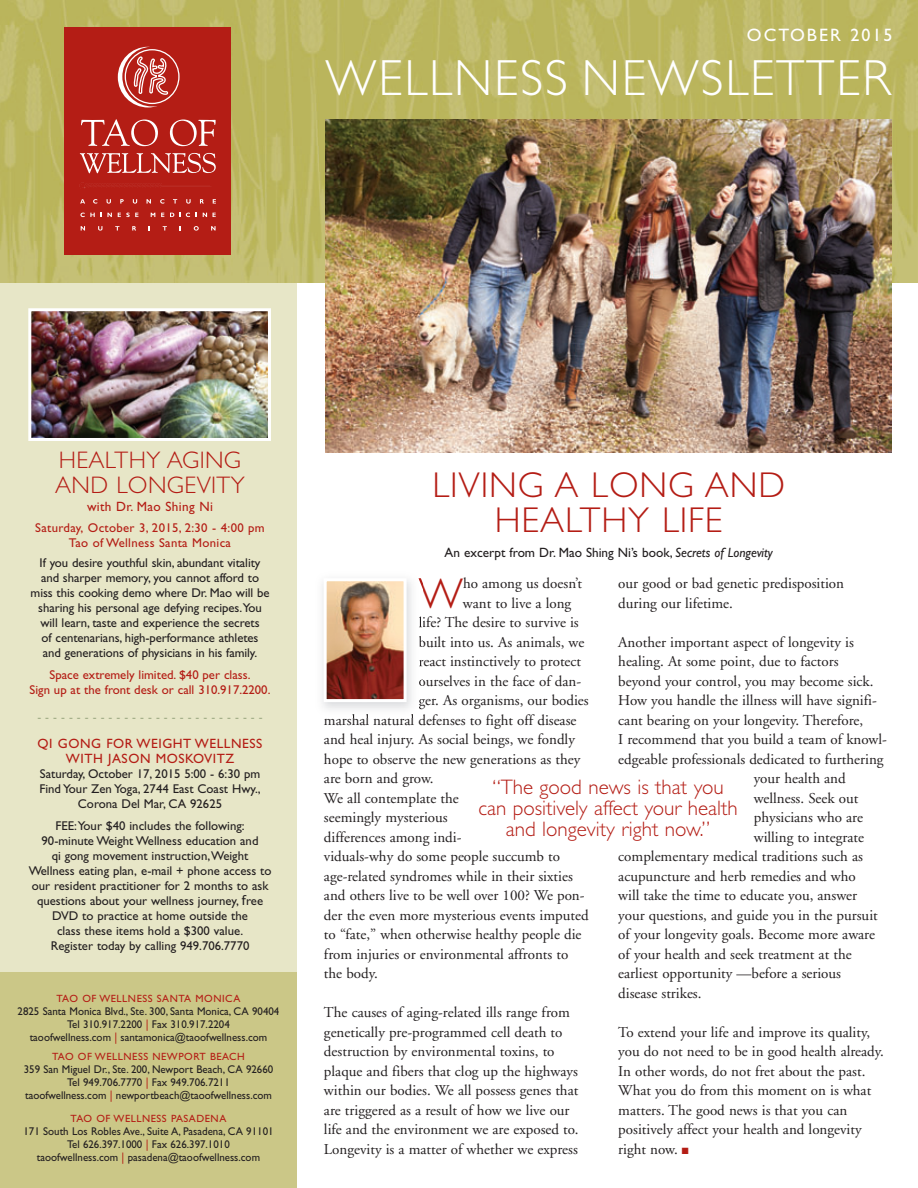
<style>
.page{position:relative;width:918px;height:1188px;background:#fff}
.page>*{position:absolute;margin:0;border:0;box-sizing:border-box;transform-origin:0 0}
.t1{font:300 51px "Gill Sans";letter-spacing:.035em;color:#fff}
.t2{font:300 43.2px "Gill Sans";color:#b41d15}
.t3{font:300 36px/34.5px "Gill Sans";letter-spacing:.025em;color:#b41d15;text-align:center}
.t4{font:300 24px/25.5px "Gill Sans";letter-spacing:.015em;color:#b41d15}
.t5{font:300 21px/21px "Gill Sans";color:#b41d15;text-align:center}
.t6{font:18px "Gill Sans";letter-spacing:.11em;color:#fff}
.t7{font:15px/19.5px "Adobe Garamond";color:#231f20}
.t8{font:13.5px/15px "Gill Sans";letter-spacing:.04em;color:#b41d15;text-align:center}
.t9{font:13.5px "Gill Sans";color:#231f20}
.t10{font:12.75px/15px "Gill Sans";color:#231f20;text-align:center}
.t11{font:12.75px/14.9px "Gill Sans";color:#b41d15;text-align:center}
.t12{font:12.75px/14.9px "Gill Sans";letter-spacing:.025em;color:#b41d15;text-align:center}
.t13{font:12px "Gill Sans";color:#9fab84}
.t14{font:11.25px/13px "Gill Sans";color:#231f20;text-align:center}
.t15{font:10.5px "Gill Sans";letter-spacing:.05em;color:#b41d15}
.s1{font-family:"Lucida Grande"}
.s2{color:#b41d15}
.s3{font-style:italic}
</style>
<div class="page">
<div style="left:0;top:278px;width:297px;height:697px;background:#e7e6c7"></div>
<img style="left:0;top:0;width:918px;height:283px">
<svg style="left:64px;top:27px;width:167px;height:227px;background:#b92d26"></svg>
<div style="left:0;top:972px;width:297px;height:216px;background:#cbc787"></div>
<img style="left:325px;top:120px;width:566px;height:332px">
<img style="left:322px;top:578px;width:100px;height:140px">
<svg style="left:419px;top:578px;width:3px;height:11px"></svg>
<svg style="left:419px;top:616px;width:3px;height:11px"></svg>
<svg style="left:419px;top:636px;width:3px;height:11px"></svg>
<svg style="left:419px;top:658px;width:3px;height:8px"></svg>
<svg style="left:419px;top:679px;width:3px;height:7px"></svg>
<svg style="left:419px;top:698px;width:3px;height:11px"></svg>
<svg style="left:351px;top:714px;width:10px;height:4px"></svg>
<img style="left:328px;top:582px;width:75px;height:116px">
<div style="left:324px;top:578px;width:83px;height:124px;border:3px solid #fff"></div>
<img style="left:32px;top:312px;width:235px;height:125px">
<div style="left:28px;top:308px;width:243px;height:133px;border:3px solid #fff"></div>
<p class="t6" style="left:747px;top:28px;width:147px">OCTOBER 2015</p>
<h1 class="t1" style="left:326px;top:58px;width:567px">WELLNESS NEWSLETTER</h1>
<h3 class="t4" style="left:55px;top:449px;width:191px">HEALTHY AGING<br>AND LONGEVITY</h3>
<p class="t8" style="left:87px;top:500px;width:128px">with Dr. Mao Shing Ni</p>
<p class="t12" style="left:35px;top:521px;width:231px">Saturday, October 3, 2015, 2:30 - 4:00 pm<br>Tao of Wellness Santa Monica</p>
<p class="t10" style="left:31px;top:557px;width:240px">If you desire youthful skin, abundant vitality and sharper memory, you cannot afford to miss this cooking demo where Dr. Mao will be sharing his personal age defying recipes.You will learn, taste and experience the secrets<br>of centenarians, high-performance athletes<br>and generations of physicians in his family.</p>
<p class="t11" style="left:30px;top:668px;width:242px">Space extremely limited. $40 per class.<br>Sign up at the front desk or call 310.917.2200.</p>
<p class="t13" style="left:37px;top:712px;width:227px">- - - - - - - - - - - - - - - - - - - - - - - - - - - - -</p>
<p class="t8" style="left:38px;top:737px;width:226px">QI GONG FOR WEIGHT WELLNESS<br>WITH JASON MOSKOVITZ</p>
<p class="t10" style="left:39px;top:767px;width:223px">Saturday, October 17, 2015 5:00 - 6:30 pm<br>Find Your Zen Yoga, 2744 East Coast Hwy.,<br>Corona Del Mar, CA 92625</p>
<p class="t10" style="left:29px;top:820px;width:244px">FEE:Your $40 includes the following:<br>90-minute Weight Wellness education and<br>qi gong movement instruction, Weight Wellness eating plan, e-mail + phone access to our resident practitioner for 2 months to ask questions about your wellness journey, <span class="s1">f</span>ree DVD to practice at home outside the<br>class these items hold a $300 value.<br>Register today by calling 949.706.7770</p>
<p class="t15" style="left:57px;top:995px;width:186px">TAO OF WELLNESS SANTA MONICA</p>
<p class="t14" style="left:18px;top:1006px;width:263px">2825 Santa Monica Blvd., Ste. 300, Santa Monica, CA 90404<br>Tel 310.917.2200 <span class="s2">|</span> Fax 310.917.2204<br>taoofwellness.com <span class="s2">|</span> santamonica@taoofwellness.com</p>
<p class="t15" style="left:52px;top:1052px;width:194px">TAO OF WELLNESS NEWPORT BEACH</p>
<p class="t14" style="left:24px;top:1064px;width:251px">359 San Miguel Dr., Ste. 200, Newport Beach, CA 92660<br>Tel 949.706.7770 <span class="s2">|</span> Fax 949.706.7211<br>taoofwellness.com <span class="s2">|</span> newportbeach@taoofwellness.com</p>
<p class="t15" style="left:71px;top:1114px;width:157px">TAO OF WELLNESS PASADENA</p>
<p class="t14" style="left:23px;top:1126px;width:252px">171 South Los Robles Ave., Suite A, Pasadena, CA 91101<br>Tel 626.397.1000 <span class="s2">|</span> Fax 626.397.1010<br>taoofwellness.com <span class="s2">|</span> pasadena@taoofwellness.com</p>
<h3 class="t3" style="left:432px;top:471px;width:354px">LIVING A LONG AND<br>HEALTHY LIFE</h3>
<p class="t9" style="left:445px;top:547px;width:330px">An excerpt from Dr. Mao Shing Ni’s book, <span class="s3">Secrets of Longevity</span></p>
<p class="t7" style="left:618px;top:575px;width:227px">our good or bad genetic predisposition during our lifetime.</p>
<p class="t7" style="left:618px;top:633px;width:237px">Another important aspect of longevity is</p>
<p class="t7" style="left:618px;top:653px;width:222px">healing. At some point, due to factors</p>
<p class="t7" style="left:618px;top:672px;width:257px">beyond your control, you may become sick.</p>
<p class="t7" style="left:618px;top:692px;width:260px">How you handle the illness will have signifi-</p>
<p class="t7" style="left:618px;top:711px;width:246px">cant bearing on your longevity. Therefore,</p>
<p class="t7" style="left:618px;top:731px;width:270px">I recommend that you build a team of knowl-</p>
<p class="t7" style="left:618px;top:750px;width:267px">edgeable professionals dedicated to furthering</p>
<p class="t7" style="left:754px;top:770px;width:94px">your health and</p>
<p class="t7" style="left:754px;top:789px;width:106px">wellness. Seek out</p>
<p class="t7" style="left:754px;top:809px;width:111px">physicians who are</p>
<p class="t7" style="left:754px;top:828px;width:112px">willing to integrate</p>
<p class="t7" style="left:618px;top:848px;width:246px">complementary medical traditions such as</p>
<p class="t7" style="left:618px;top:867px;width:239px">acupuncture and herb remedies and who</p>
<p class="t7" style="left:618px;top:887px;width:240px">will take the time to educate you, answer</p>
<p class="t7" style="left:618px;top:906px;width:261px">your questions, and guide you in the pursuit</p>
<p class="t7" style="left:618px;top:926px;width:258px">of your longevity goals. Become more aware</p>
<p class="t7" style="left:618px;top:945px;width:235px">of your health and seek treatment at the</p>
<p class="t7" style="left:618px;top:965px;width:224px">earliest opportunity —before a serious</p>
<p class="t7" style="left:618px;top:984px;width:85px">disease strikes.</p>
<p class="t7" style="left:618px;top:1023px;width:267px">To extend your life and improve its quality, you do not need to be in good health already.<br>In other words, do not fret about the past.<br>What you do from this moment on is what matters. The good news is that you can positively affect your health and longevity right now. <span class="s2">■</span></p>
<h2 class="t2" style="left:419px;top:577px;width:46px">W</h2>
<p class="t7" style="left:463px;top:575px;width:121px">ho among us doesn’t</p>
<p class="t7" style="left:463px;top:594px;width:110px">want to live a long</p>
<p class="t7" style="left:419px;top:614px;width:162px">life? The desire to survive is</p>
<p class="t7" style="left:419px;top:633px;width:167px">built into us. As animals, we</p>
<p class="t7" style="left:419px;top:653px;width:164px">react instinctively to protect</p>
<p class="t7" style="left:419px;top:672px;width:164px">ourselves in the face of dan-</p>
<p class="t7" style="left:419px;top:692px;width:172px">ger. As organisms, our bodies</p>
<p class="t7" style="left:324px;top:711px;width:254px">marshal natural defenses to fight off disease</p>
<p class="t7" style="left:324px;top:731px;width:252px">and heal injury. As social beings, we fondly</p>
<p class="t7" style="left:324px;top:750px;width:258px">hope to observe the new generations as they</p>
<p class="t7" style="left:324px;top:770px;width:111px">are born and grow.</p>
<p class="t7" style="left:324px;top:789px;width:136px">We all contemplate the</p>
<p class="t7" style="left:324px;top:809px;width:125px">seemingly mysterious</p>
<p class="t7" style="left:324px;top:828px;width:139px">differences among indi-</p>
<p class="t7" style="left:324px;top:848px;width:238px">viduals-why do some people succumb to</p>
<p class="t7" style="left:324px;top:867px;width:250px">age-related syndromes while in their sixties</p>
<p class="t7" style="left:324px;top:887px;width:262px">and others live to be well over 100? We pon-</p>
<p class="t7" style="left:324px;top:906px;width:266px">der the even more mysterious events imputed</p>
<p class="t7" style="left:324px;top:926px;width:259px">to “fate,” when otherwise healthy people die</p>
<p class="t7" style="left:324px;top:945px;width:246px">from injuries or environmental affronts to</p>
<p class="t7" style="left:324px;top:965px;width:55px">the body.</p>
<p class="t7" style="left:324px;top:1004px;width:256px">The causes of aging-related ills range from genetically pre-programmed cell death to destruction by environmental toxins, to plaque and fibers that clog up the highways within our bodies. We all possess genes that are triggered as a result of how we live our life and the environment we are exposed to.<br>Longevity is a matter of whether we express</p>
<h3 class="t5" style="left:478px;top:778px;width:261px">“The good news is that you can positively affect your health and longevity right now.”</h3>
</div>
